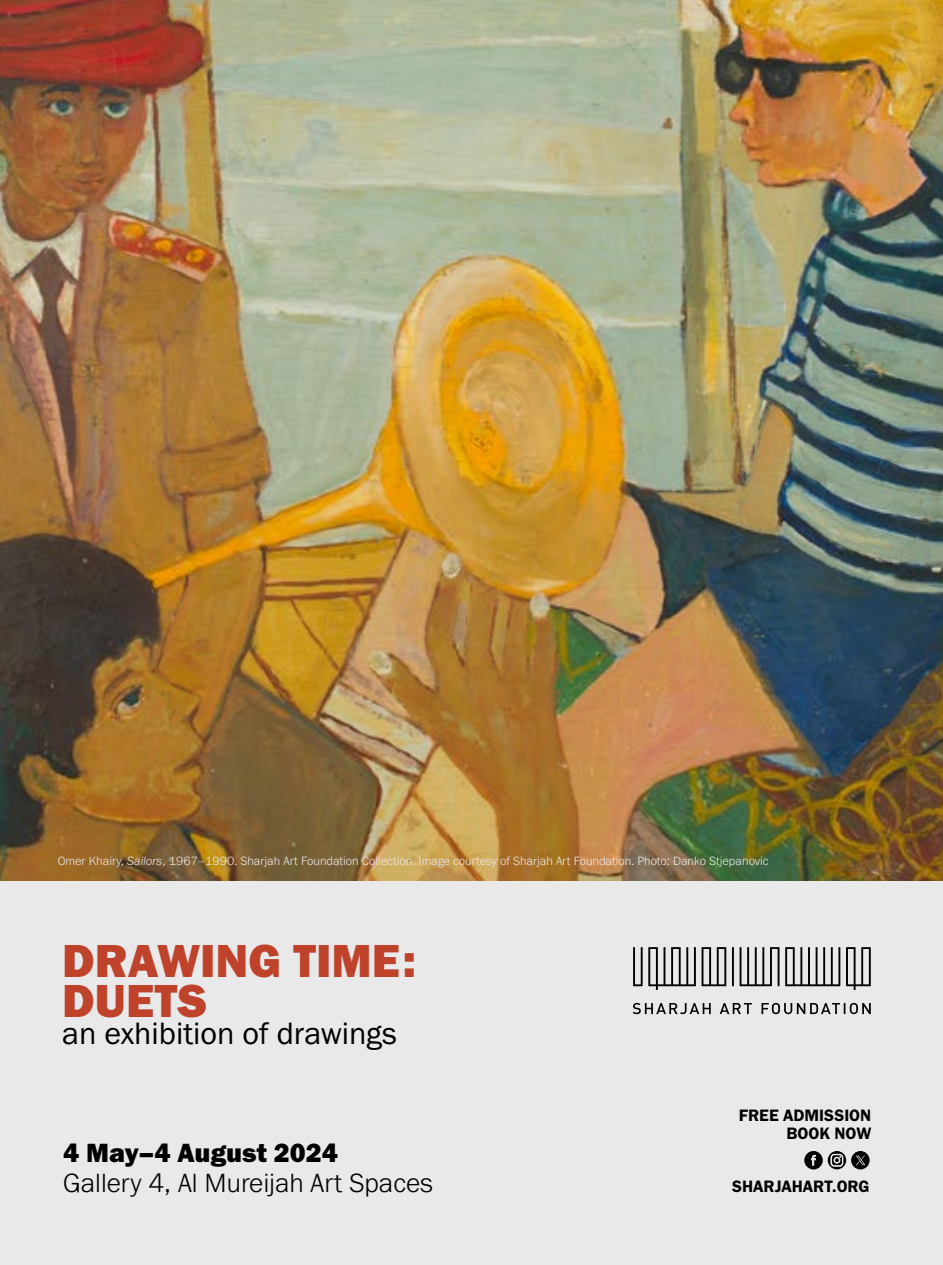
<style>
.page{position:relative;width:943px;height:1265px;background:#e9e9ea}
.page>*{position:absolute;margin:0;border:0;box-sizing:border-box;transform-origin:0 0}
.t1{font:47.95px/40.4px "Franklin Gothic URW Hea";color:#bf422a}
.t2{font:32.02px "Franklin Gothic URW Boo";color:#000}
.t3{font:300 27.3px "Franklin Gothic URW";color:#000}
.t4{font:27.3px "Franklin Gothic URW Hea";color:#000}
.t5{font:17.15px/17.8px "Franklin Gothic URW Dem";color:#000;text-align:right}
.t6{font:300 12.42px "Franklin Gothic URW";color:#eaeaea}
.s1{font-style:italic}
</style>
<div class="page">
<img style="left:0;top:0;width:943px;height:881px">
<svg style="left:804px;top:1151px;width:65px;height:18px"></svg>
<svg style="left:632px;top:947px;width:238px;height:67px"></svg>
<p class="t6" style="left:58px;top:853px;width:712px">Omer Khairy, <span class="s1">Sailors</span>, 1967–1990. Sharjah Art Foundation Collection. Image courtesy of Sharjah Art Foundation. Photo: Danko Stjepanovic</p>
<h1 class="t1" style="left:62px;top:939px;width:355px">DRAWING TIME:<br>DUETS</h1>
<h2 class="t2" style="left:62px;top:1013px;width:336px">an exhibition of drawings</h2>
<h3 class="t4" style="left:63px;top:1135px;width:276px">4 May–4 August 2024</h3>
<h3 class="t3" style="left:63px;top:1166px;width:371px">Gallery 4, Al Mureijah Art Spaces</h3>
<h3 class="t5" style="left:738px;top:1106px;width:134px">FREE ADMISSION<br>BOOK NOW</h3>
<h3 class="t5" style="left:732px;top:1177px;width:139px">SHARJAHART.ORG</h3>
</div>
